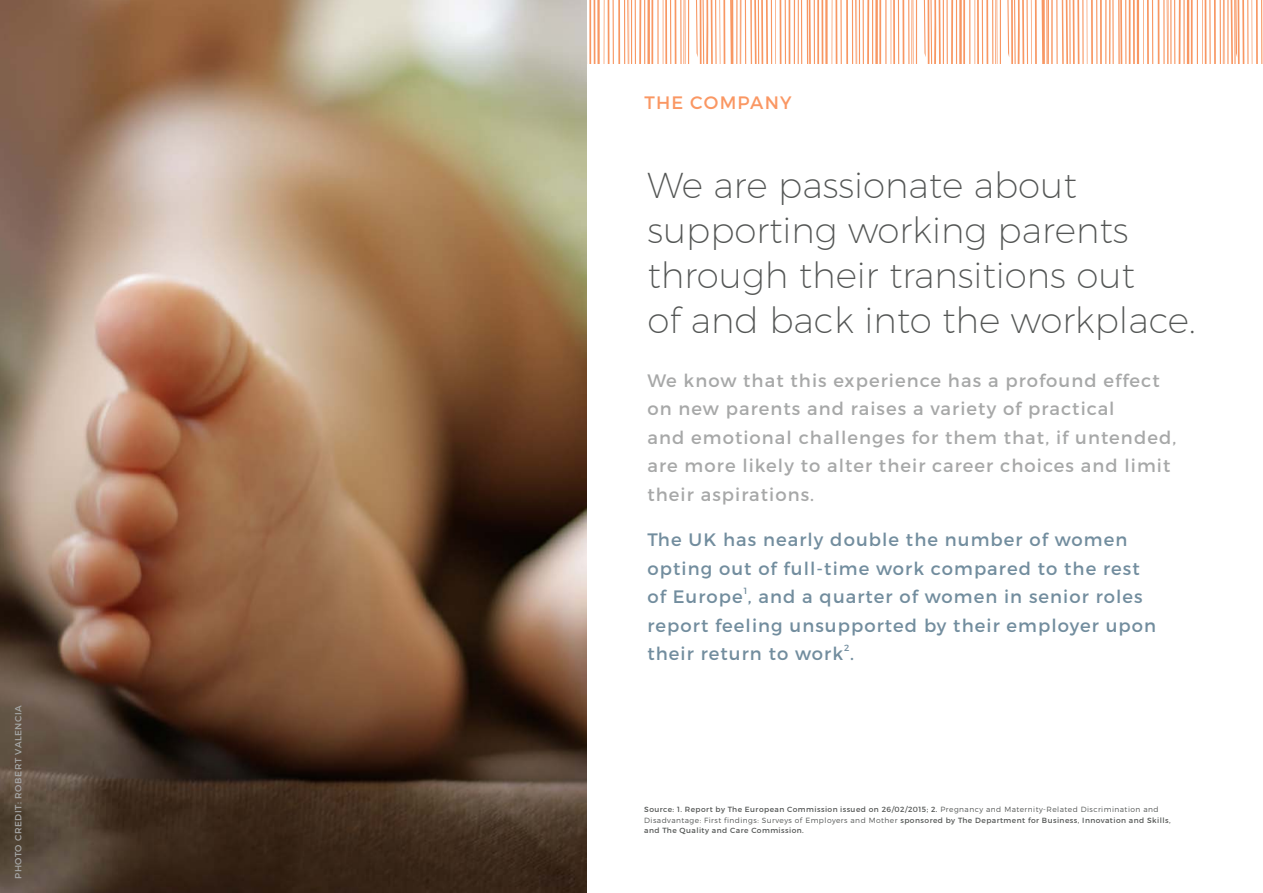
<style>
.page{position:relative;width:1263px;height:893px;background:#fff}
.page>*{position:absolute;margin:0;border:0;box-sizing:border-box;transform-origin:0 0}
.t1{font:200 36px/45px "Montserrat";color:#535554}
.t2{font:18px/28.5px "Montserrat";letter-spacing:.06em;color:#a7a8a8}
.t3{font:18px/28.5px "Montserrat";letter-spacing:.06em;color:#728d9e}
.t4{font:18px "Montserrat";letter-spacing:.07em;color:#fa9763}
.t5{font:9px "Montserrat";letter-spacing:.06em;color:#a7a8a8}
.t6{font:9px "Montserrat";color:#728d9e}
.t7{font:7.5px/10.5px "Montserrat";letter-spacing:.06em;color:#535554}
.s1{font-weight:300}
</style>
<div class="page">
<svg style="left:587px;top:0;width:676px;height:64px"></svg>
<img style="left:0;top:0;width:587px;height:893px">
<p class="t5" style="left:13px;top:879px;width:175px;rotate:-90deg">PHOTO CREDIT: ROBERT VALENCIA</p>
<h2 class="t4" style="left:644px;top:92px;width:149px">THE COMPANY</h2>
<h1 class="t1" style="left:647px;top:162px;width:550px">We are passionate about supporting working parents through their transitions out<br>of and back into the workplace.</h1>
<h2 class="t2" style="left:647px;top:366px;width:530px">We know that this experience has a profound effect on new parents and raises a variety of practical<br>and emotional challenges for them that, if untended, are more likely to alter their career choices and limit their aspirations.</h2>
<h2 class="t3" style="left:647px;top:526px;width:497px">The UK has nearly double the number of women opting out of full-time work compared to the rest of Europe , and a quarter of women in senior roles</h2>
<p class="t6" style="left:744px;top:586px;width:5px">1</p>
<h2 class="t3" style="left:647px;top:611px;width:510px">report feeling unsupported by their employer upon their return to work .</h2>
<p class="t6" style="left:844px;top:643px;width:7px">2</p>
<p class="t7" style="left:644px;top:804px;width:528px">Source: 1. Report by The European Commission issued on 26/02/2015; 2. <span class="s1">Pregnancy and Maternity-Related Discrimination and<br>Disadvantage: First findings: Surveys of Employers and Mother</span> sponsored by The Department for Business, Innovation and Skills, and The Quality and Care Commission.</p>
</div>
